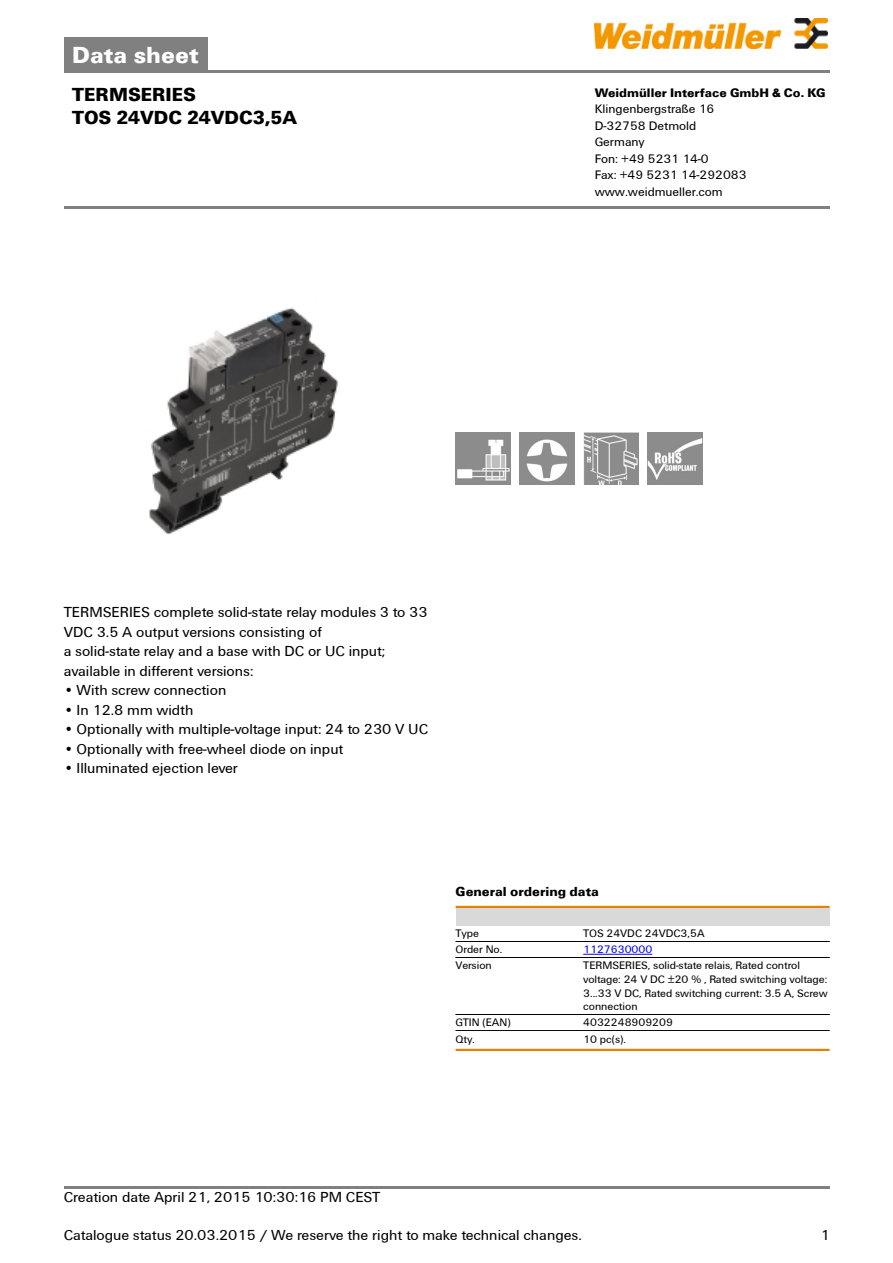
<style>
.page{position:relative;width:893px;height:1263px;background:#fff}
.page>*{position:absolute;margin:0;border:0;box-sizing:border-box;transform-origin:0 0}
.t1{font:700 24px "Weidmueller";color:#fff}
.t2{font:700 19.5px/22.5px "Weidmueller";color:#000}
.t3{font:15px/19.5px "Weidmueller";color:#000}
.t4{font:700 13.5px "Weidmueller";color:#000}
.t5{font:12.75px/16.5px "Weidmueller";color:#000}
.t6{font:700 12.75px "Weidmueller";color:#000}
.t7{font:11.25px/13.6px "Weidmueller";color:#000}
.t8{font:11.25px "Weidmueller";color:#00f}
</style>
<div class="page">
<div style="left:64px;top:38px;width:143px;height:32px;background:#808080"></div>
<hr style="left:64px;top:70px;width:765px;height:2px;background:#808080">
<img style="left:594px;top:18px;width:233px;height:30px">
<hr style="left:64px;top:1186px;width:765px;height:3px;background:#808080">
<img style="left:149px;top:307px;width:189px;height:228px">
<img style="left:455px;top:433px;width:56px;height:52px">
<img style="left:519px;top:433px;width:55px;height:52px">
<img style="left:583px;top:433px;width:55px;height:52px">
<img style="left:647px;top:433px;width:55px;height:52px">
<hr style="left:455px;top:906px;width:374px;height:2px;background:#e18200">
<div style="left:455px;top:908px;width:374px;height:17px;background:#d9d9d9"></div>
<hr style="left:455px;top:941px;width:128px;height:1px;background:#000">
<hr style="left:455px;top:957px;width:128px;height:1px;background:#000">
<hr style="left:583px;top:941px;width:246px;height:1px;background:#000">
<hr style="left:583px;top:957px;width:246px;height:1px;background:#000">
<hr style="left:583px;top:954px;width:69px;height:1px;background:#00f">
<hr style="left:455px;top:958px;width:128px;height:1px;background:#000">
<hr style="left:455px;top:1014px;width:128px;height:1px;background:#000">
<hr style="left:583px;top:958px;width:246px;height:1px;background:#000">
<hr style="left:583px;top:1014px;width:246px;height:1px;background:#000">
<hr style="left:455px;top:1015px;width:128px;height:1px;background:#000">
<hr style="left:455px;top:1030px;width:128px;height:1px;background:#000">
<hr style="left:583px;top:1015px;width:246px;height:1px;background:#000">
<hr style="left:583px;top:1030px;width:246px;height:1px;background:#000">
<hr style="left:455px;top:1031px;width:128px;height:1px;background:#000">
<hr style="left:583px;top:1031px;width:246px;height:1px;background:#000">
<hr style="left:455px;top:1049px;width:374px;height:2px;background:#e18200">
<hr style="left:64px;top:206px;width:765px;height:3px;background:#808080">
<h1 class="t1" style="left:72px;top:40px;width:128px">Data sheet</h1>
<h2 class="t2" style="left:72px;top:83px;width:226px">TERMSERIES<br>TOS 24VDC 24VDC3,5A</h2>
<p class="t6" style="left:594px;top:85px;width:232px">Weidmüller Interface GmbH &amp; Co. KG</p>
<p class="t5" style="left:594px;top:101px;width:153px">Klingenbergstraße 16<br>D-32758 Detmold<br>Germany<br>Fon: +49 5231 14-0<br>Fax: +49 5231 14-292083 www.weidmueller.com</p>
<p class="t3" style="left:64px;top:602px;width:365px">TERMSERIES complete solid-state relay modules 3 to 33<br>VDC 3.5 A output versions consisting of<br>a solid-state relay and a base with DC or UC input; available in different versions:</p>
<p class="t3" style="left:64px;top:680px;width:164px">• With screw connection</p>
<p class="t3" style="left:64px;top:700px;width:131px">• In 12.8 mm width</p>
<p class="t3" style="left:64px;top:719px;width:366px">• Optionally with multiple-voltage input: 24 to 230 V UC</p>
<p class="t3" style="left:64px;top:739px;width:281px">• Optionally with free-wheel diode on input</p>
<p class="t3" style="left:64px;top:758px;width:176px">• Illuminated ejection lever</p>
<p class="t4" style="left:455px;top:884px;width:145px">General ordering data</p>
<p class="t7" style="left:455px;top:926px;width:25px">Type</p>
<p class="t7" style="left:583px;top:926px;width:123px">TOS 24VDC 24VDC3,5A</p>
<p class="t7" style="left:455px;top:943px;width:48px">Order No.</p>
<p class="t8" style="left:583px;top:943px;width:70px">1127630000</p>
<p class="t7" style="left:455px;top:959px;width:38px">Version</p>
<p class="t7" style="left:583px;top:959px;width:246px">TERMSERIES, solid-state relais, Rated control voltage: 24 V DC ±20 % , Rated switching voltage:<br>3...33 V DC, Rated switching current: 3.5 A, Screw connection</p>
<p class="t7" style="left:455px;top:1016px;width:56px">GTIN (EAN)</p>
<p class="t7" style="left:583px;top:1016px;width:91px">4032248909209</p>
<p class="t7" style="left:455px;top:1032px;width:21px">Qty.</p>
<p class="t7" style="left:583px;top:1032px;width:44px">10 pc(s).</p>
<p class="t3" style="left:64px;top:1187px;width:318px">Creation date April 21, 2015 10:30:16 PM CEST</p>
<p class="t3" style="left:64px;top:1226px;width:519px">Catalogue status 20.03.2015 / We reserve the right to make technical changes.</p>
<p class="t3" style="left:820px;top:1226px;width:11px">1</p>
</div>
